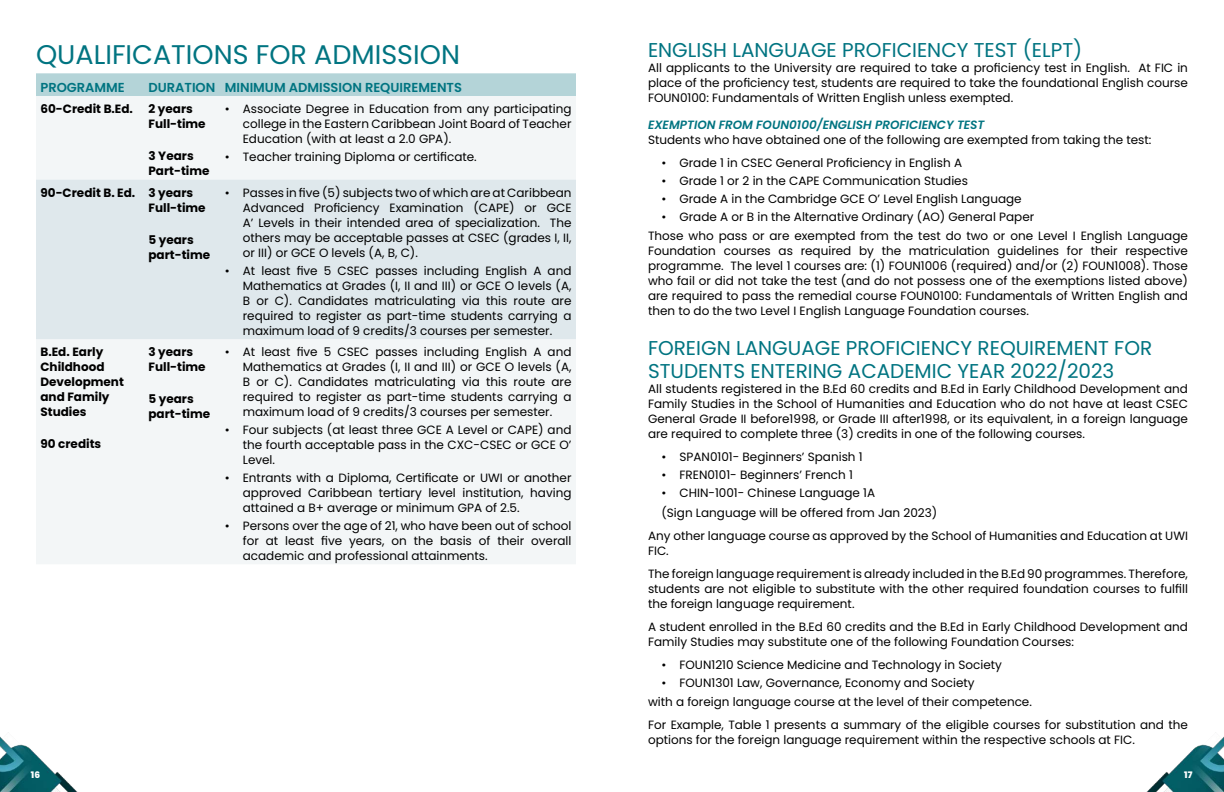
<style>
.page{position:relative;width:1224px;height:792px;background:#fff}
.page>*{position:absolute;margin:0;border:0;box-sizing:border-box;transform-origin:0 0}
.t1{font:27px "Poppins";color:#007481}
.t2{font:20px/23px "Poppins";color:#007481}
.t3{font:600 13px "Poppins";color:#007481}
.t4{font:12px/15px "Poppins";color:#000;text-align:justify}
.t5{font:700 12px/15px "Poppins";color:#000}
.t6{font:italic 600 12px "Poppins";color:#007481}
.t7{font:800 9px "Poppins";color:#fff}
</style>
<div class="page">
<img style="left:1146px;top:736px;width:78px;height:56px">
<img style="left:0;top:736px;width:78px;height:56px">
<div style="left:36px;top:73px;width:540px;height:23px;background:#b4d4d8"></div>
<div style="left:36px;top:96px;width:540px;height:468px;background:#f3f6f7"></div>
<div style="left:36px;top:180px;width:540px;height:159px;background:#dfe8ec"></div>
<h1 class="t1" style="left:36px;top:39px;width:425px">QUALIFICATIONS FOR ADMISSION</h1>
<p class="t3" style="left:40px;top:79px;width:86px">PROGRAMME</p>
<p class="t3" style="left:148px;top:79px;width:315px">DURATION MINIMUM ADMISSION REQUIREMENTS</p>
<p class="t5" style="left:40px;top:101px;width:94px">60-Credit B.Ed.</p>
<p class="t5" style="left:148px;top:101px;width:59px">2 years<br>Full-time</p>
<p class="t5" style="left:148px;top:148px;width:63px">3 Years<br>Part-time</p>
<p class="t4" style="left:243px;top:101px;width:330px;text-indent:-18px">• Associate Degree in Education from any participating college in the Eastern Caribbean Joint Board of Teacher Education (with at least a 2.0 GPA).</p>
<p class="t4" style="left:225px;top:149px;width:253px">• Teacher training Diploma or certificate.</p>
<p class="t5" style="left:148px;top:185px;width:59px;text-indent:-108px">90-Credit B. Ed. 3 years<br>Full-time</p>
<p class="t5" style="left:148px;top:232px;width:63px">5 years part-time</p>
<p class="t4" style="left:243px;top:185px;width:330px;text-indent:-18px">• Passes in five (5) subjects two of which are at Caribbean Advanced Proficiency Examination (CAPE) or GCE A’ Levels in their intended area of specialization. The others may be acceptable passes at CSEC (grades I, II, or III) or GCE O levels (A, B, C).</p>
<p class="t4" style="left:243px;top:263px;width:330px;text-indent:-18px">• At least five 5 CSEC passes including English A and Mathematics at Grades (I, II and III) or GCE O levels (A, B or C). Candidates matriculating via this route are required to register as part-time students carrying a maximum load of 9 credits/3 courses per semester.</p>
<p class="t5" style="left:40px;top:345px;width:85px">B.Ed. Early<br>Childhood<br>Development and Family<br>Studies</p>
<p class="t5" style="left:40px;top:437px;width:62px">90 credits</p>
<p class="t5" style="left:148px;top:345px;width:59px">3 years<br>Full-time</p>
<p class="t5" style="left:148px;top:392px;width:63px">5 years part-time</p>
<p class="t4" style="left:243px;top:345px;width:330px;text-indent:-18px">• At least five 5 CSEC passes including English A and Mathematics at Grades (I, II and III) or GCE O levels (A, B or C). Candidates matriculating via this route are required to register as part-time students carrying a maximum load of 9 credits/3 courses per semester.</p>
<p class="t4" style="left:243px;top:422px;width:330px;text-indent:-18px">• Four subjects (at least three GCE A Level or CAPE) and the fourth acceptable pass in the CXC-CSEC or GCE O’ Level.</p>
<p class="t4" style="left:243px;top:470px;width:330px;text-indent:-18px">• Entrants with a Diploma, Certificate or UWI or another approved Caribbean tertiary level institution, having attained a B+ average or minimum GPA of 2.5.</p>
<p class="t4" style="left:243px;top:518px;width:330px;text-indent:-18px">• Persons over the age of 21, who have been out of school for at least five years, on the basis of their overall academic and professional attainments.</p>
<h2 class="t2" style="left:648px;top:39px;width:436px">ENGLISH LANGUAGE PROFICIENCY TEST (ELPT)</h2>
<p class="t4" style="left:648px;top:60px;width:541px">All applicants to the University are required to take a proficiency test in English. At FIC in place of the proficiency test, students are required to take the foundational English course FOUN0100: Fundamentals of Written English unless exempted.</p>
<p class="t6" style="left:648px;top:118px;width:338px">EXEMPTION FROM FOUN0100/ENGLISH PROFICIENCY TEST</p>
<p class="t4" style="left:648px;top:133px;width:505px">Students who have obtained one of the following are exempted from taking the test:</p>
<p class="t4" style="left:662px;top:156px;width:302px">• Grade 1 in CSEC General Proficiency in English A</p>
<p class="t4" style="left:662px;top:174px;width:308px">• Grade 1 or 2 in the CAPE Communication Studies</p>
<p class="t4" style="left:662px;top:191px;width:362px">• Grade A in the Cambridge GCE O’ Level English Language</p>
<p class="t4" style="left:648px;top:207px;width:541px;line-height:19.5px;text-indent:14px">• Grade A or B in the Alternative Ordinary (AO) General Paper<br>Those who pass or are exempted from the test do two or one Level I English Language</p>
<p class="t4" style="left:648px;top:244px;width:542px">Foundation courses as required by the matriculation guidelines for their respective programme. The level 1 courses are: (1) FOUN1006 (required) and/or (2) FOUN1008). Those who fail or did not take the test (and do not possess one of the exemptions listed above) are required to pass the remedial course FOUN0100: Fundamentals of Written English and then to do the two Level I English Language Foundation courses.</p>
<h2 class="t2" style="left:648px;top:337px;width:506px">FOREIGN LANGUAGE PROFICIENCY REQUIREMENT FOR<br>STUDENTS ENTERING ACADEMIC YEAR 2022/2023</h2>
<p class="t4" style="left:648px;top:382px;width:542px">All students registered in the B.Ed 60 credits and B.Ed in Early Childhood Development and Family Studies in the School of Humanities and Education who do not have at least CSEC General Grade II before1998, or Grade III after1998, or its equivalent, in a foreign language are required to complete three (3) credits in one of the following courses.</p>
<p class="t4" style="left:662px;top:450px;width:203px">• SPAN0101- Beginners’ Spanish 1</p>
<p class="t4" style="left:662px;top:468px;width:193px">• FREN0101- Beginners’ French 1</p>
<p class="t4" style="left:662px;top:483px;width:277px;line-height:19.5px">• CHIN-1001- Chinese Language 1A<br>(Sign Language will be offered from Jan 2023)</p>
<p class="t4" style="left:648px;top:528px;width:541px">Any other language course as approved by the School of Humanities and Education at UWI<br>FIC.</p>
<p class="t4" style="left:648px;top:566px;width:542px">The foreign language requirement is already included in the B.Ed 90 programmes. Therefore, students are not eligible to substitute with the other required foundation courses to fulfill the foreign language requirement.</p>
<p class="t4" style="left:648px;top:619px;width:542px">A student enrolled in the B.Ed 60 credits and the B.Ed in Early Childhood Development and<br>Family Studies may substitute one of the following Foundation Courses:</p>
<p class="t4" style="left:662px;top:657px;width:342px">• FOUN1210 Science Medicine and Technology in Society</p>
<p class="t4" style="left:648px;top:673px;width:385px;line-height:19.5px;text-indent:14px">• FOUN1301 Law, Governance, Economy and Society<br>with a foreign language course at the level of their competence.</p>
<p class="t4" style="left:648px;top:717px;width:542px">For Example, Table 1 presents a summary of the eligible courses for substitution and the options for the foreign language requirement within the respective schools at FIC.</p>
<p class="t7" style="left:31px;top:770px;width:11px">16</p>
<p class="t7" style="left:1184px;top:770px;width:10px">17</p>
</div>
